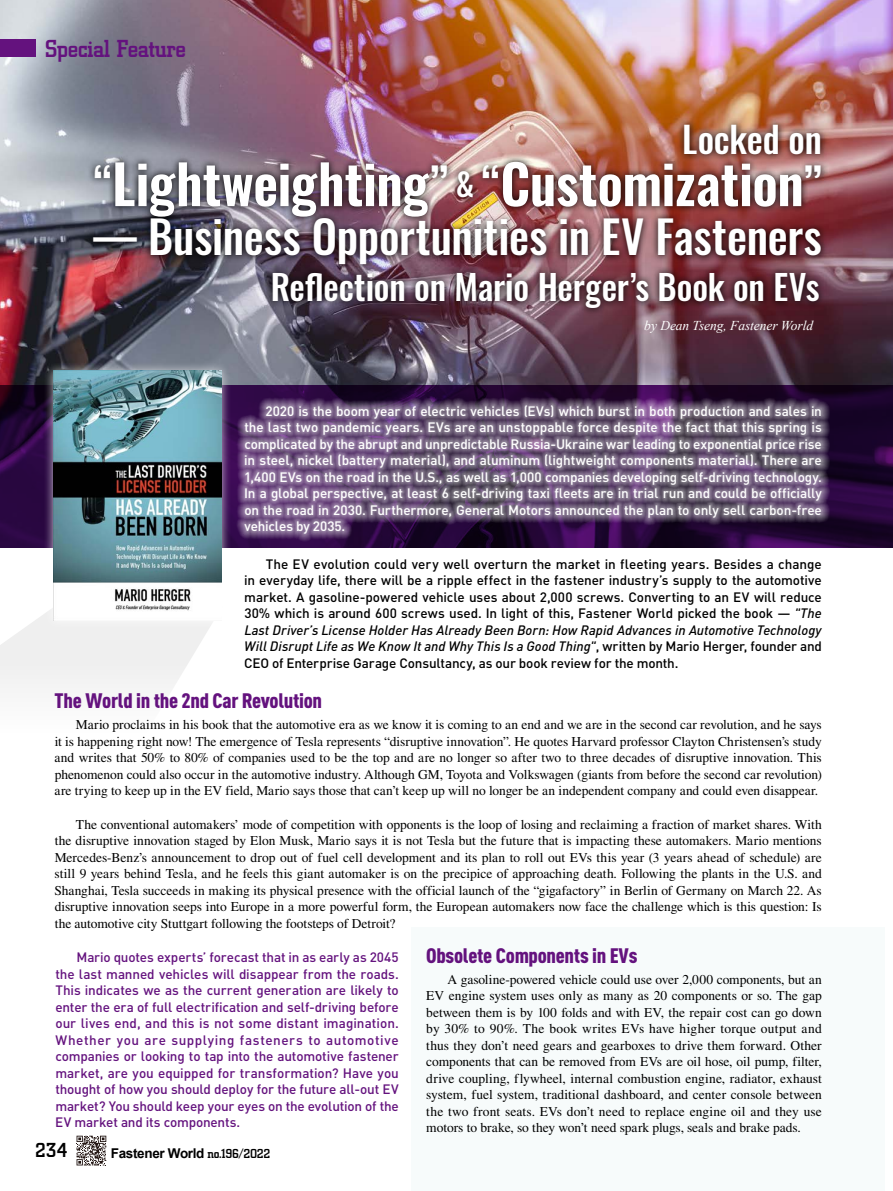
<style>
.page{position:relative;width:893px;height:1191px;background:#fff}
.page>*{position:absolute;margin:0;border:0;box-sizing:border-box;transform-origin:0 0}
.t1{font:600 54px "Oswald";letter-spacing:-.005em;color:#fff}
.t2{font:500 45px "Oswald";letter-spacing:-.005em;color:#fff}
.t3{font:500 36px "Oswald";letter-spacing:-.005em;color:#fff}
.t4{font:500 34.5px "Oswald";letter-spacing:-.005em;color:#fff}
.t5{font:500 25.5px "City D";letter-spacing:-.025em;color:#64127e}
.t6{font:500 21px "City D";color:#000}
.t7{font:900 20.7px "DIN Cond";letter-spacing:-.015em;color:#64127e;scale:1.05 1}
.t8{font:13.5px/16.5px "Times LT Std";letter-spacing:-.005em;color:#000;text-align:justify}
.t9{font:500 13.5px/16.5px "DIN Pro";letter-spacing:-.01em;color:#fff;text-align:justify}
.t10{font:500 13.5px/16.5px "DIN Pro";letter-spacing:-.015em;color:#64127e;text-align:justify}
.t11{font:500 13.5px/16.5px "DIN Pro";letter-spacing:-.01em;color:#000;text-align:justify}
.t12{font:italic 500 13.5px/16.5px "DIN";color:#000}
.t13{font:italic 13.5px "Times New Roman";letter-spacing:-.005em;color:#fff}
.t14{font:700 13.5px "Arial";letter-spacing:-.025em;color:#000}
.s1{font-size:45px}
.s2{font-family:"DIN";font-style:italic}
.s3{font-family:"DIN Pro";font-style:normal}
.s4{font-family:"City D";font-weight:500}
</style>
<div class="page">
<img style="left:0;top:0;width:893px;height:385px">
<div style="left:0;top:40px;width:36px;height:17px;background:#64127e"></div>
<svg style="left:77px;top:1135px;width:29px;height:30px"></svg>
<svg style="left:0;top:385px;width:893px;height:162px;background:#220533"></svg>
<div style="left:411px;top:927px;width:473px;height:264px;background:#f7fbfb"></div>
<svg style="left:265px;top:271px;width:561px;height:45px;background:#533540"></svg>
<img style="left:86px;top:117px;width:742px;height:154px">
<svg style="left:236px;top:396px;width:594px;height:146px;background:#695575"></svg>
<svg style="left:0;top:615px;width:208px;height:73px"></svg>
<div style="left:43px;top:361px;width:188px;height:269px;background:#fff;opacity:.75"></div>
<img style="left:53px;top:371px;width:168px;height:249px">
<h3 class="t5" style="left:45px;top:35px;width:143px">Special Feature</h3>
<h3 class="t3" style="left:682px;top:120px;width:141px">Locked on</h3>
<h1 class="t1" style="left:94px;top:156px;width:729px"><span class="s1">“</span>Lightweighting<span class="s1">”</span> <sup>&amp;</sup> <span class="s1">“</span>Customization<span class="s1">”</span></h1>
<h2 class="t2" style="left:93px;top:213px;width:730px">— Business Opportunities in EV Fasteners</h2>
<h3 class="t4" style="left:271px;top:269px;width:550px">Reflection on Mario Herger’s Book on EVs</h3>
<p class="t13" style="left:644px;top:316px;width:171px">by Dean Tseng, Fastener World</p>
<p class="t9" style="left:244px;top:402px;width:579px;text-indent:21px">2020 is the boom year of electric vehicles (EVs) which burst in both production and sales in the last two pandemic years. EVs are an unstoppable force despite the fact that this spring is complicated by the abrupt and unpredictable Russia-Ukraine war leading to exponential price rise in steel, nickel (battery material), and aluminum (lightweight components material). There are 1,400 EVs on the road in the U.S., as well as 1,000 companies developing self-driving technology.<br>In a global perspective, at least 6 self-driving taxi fleets are in trial run and could be officially on the road in 2030. Furthermore, General Motors announced the plan to only sell carbon-free vehicles by 2035.</p>
<p class="t11" style="left:244px;top:555px;width:579px;text-indent:21px">The EV evolution could very well overturn the market in fleeting years. Besides a change in everyday life, there will be a ripple effect in the fastener industry’s supply to the automotive market. A gasoline-powered vehicle uses about 2,000 screws. Converting to an EV will reduce 30% which is around 600 screws used. In light of this, Fastener World picked the book — <span class="s2">"The</span></p>
<p class="t12" style="left:244px;top:621px;width:579px">Last Driver’s License Holder Has Already Been Born: How Rapid Advances in Automotive Technology<br>Will Disrupt Life as We Know It and Why This Is a Good Thing"<span class="s3">, written by Mario Herger, founder and</span></p>
<p class="t11" style="left:244px;top:654px;width:436px">CEO of Enterprise Garage Consultancy, as our book review for the month.</p>
<h3 class="t7" style="left:55px;top:688px;width:256px">The World in the 2nd Car Revolution</h3>
<p class="t8" style="left:55px;top:716px;width:769px;text-indent:21px">Mario proclaims in his book that the automotive era as we know it is coming to an end and we are in the second car revolution, and he says it is happening right now! The emergence of Tesla represents “disruptive innovation”. He quotes Harvard professor Clayton Christensen’s study and writes that 50% to 80% of companies used to be the top and are no longer so after two to three decades of disruptive innovation. This phenomenon could also occur in the automotive industry. Although GM, Toyota and Volkswagen (giants from before the second car revolution) are trying to keep up in the EV field, Mario says those that can’t keep up will no longer be an independent company and could even disappear.</p>
<p class="t8" style="left:55px;top:816px;width:769px;text-indent:21px">The conventional automakers’ mode of competition with opponents is the loop of losing and reclaiming a fraction of market shares. With the disruptive innovation staged by Elon Musk, Mario says it is not Tesla but the future that is impacting these automakers. Mario mentions Mercedes-Benz’s announcement to drop out of fuel cell development and its plan to roll out EVs this year (3 years ahead of schedule) are still 9 years behind Tesla, and he feels this giant automaker is on the precipice of approaching death. Following the plants in the U.S. and Shanghai, Tesla succeeds in making its physical presence with the official launch of the “gigafactory” in Berlin of Germany on March 22. As disruptive innovation seeps into Europe in a more powerful form, the European automakers now face the challenge which is this question: Is the automotive city Stuttgart following the footsteps of Detroit?</p>
<p class="t10" style="left:55px;top:948px;width:345px;text-indent:21px">Mario quotes experts’ forecast that in as early as 2045 the last manned vehicles will disappear from the roads.<br>This indicates we as the current generation are likely to enter the era of full electrification and self-driving before our lives end, and this is not some distant imagination.<br>Whether you are supplying fasteners to automotive companies or looking to tap into the automotive fastener market, are you equipped for transformation? Have you thought of how you should deploy for the future all-out EV market? You should keep your eyes on the evolution of the EV market and its components.</p>
<h3 class="t7" style="left:426px;top:942px;width:203px">Obsolete Components in EVs</h3>
<p class="t8" style="left:426px;top:971px;width:397px;text-indent:21px">A gasoline-powered vehicle could use over 2,000 components, but an EV engine system uses only as many as 20 components or so. The gap between them is by 100 folds and with EV, the repair cost can go down by 30% to 90%. The book writes EVs have higher torque output and thus they don’t need gears and gearboxes to drive them forward. Other components that can be removed from EVs are oil hose, oil pump, filter, drive coupling, flywheel, internal combustion engine, radiator, exhaust system, fuel system, traditional dashboard, and center console between the two front seats. EVs don’t need to replace engine oil and they use motors to brake, so they won’t need spark plugs, seals and brake pads.</p>
<h3 class="t6" style="left:35px;top:1138px;width:34px">234</h3>
<p class="t14" style="left:111px;top:1144px;width:161px">Fastener World <span class="s4">no.196/2022</span></p>
</div>
